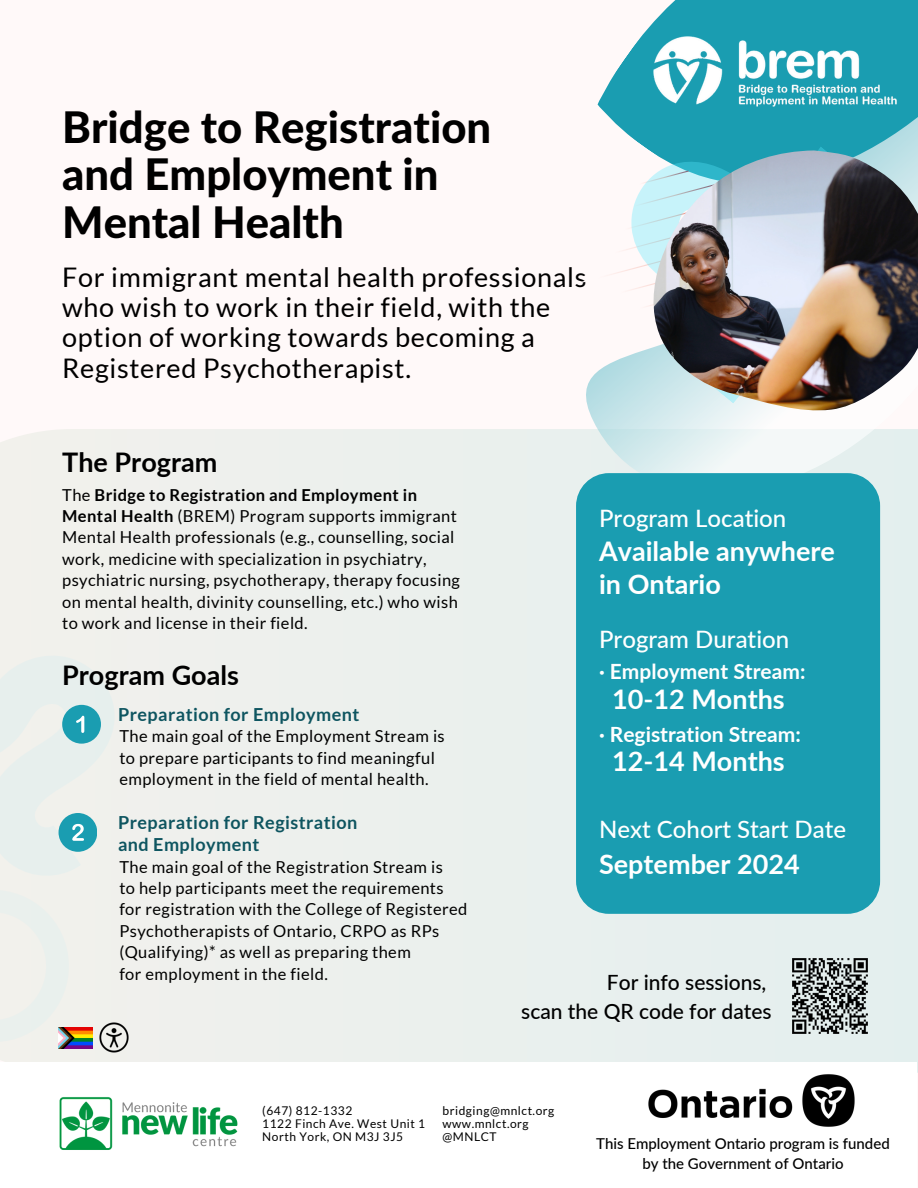
<style>
.page{position:relative;width:918px;height:1188px;background:#fff9f9}
.page>*{position:absolute;margin:0;border:0;box-sizing:border-box;transform-origin:0 0}
.t1{font:800 43.65px/47.2px "Lato Latin";color:#000}
.t2{font:27px/30.3px "Lato";letter-spacing:.025em;color:#000}
.t3{font:700 27px/33.2px "Lato";color:#fff}
.t4{font:700 27px "Lato";color:#000}
.t5{font:500 24px "Lato";color:#fff}
.t6{font:700 21px "Lato";color:#fff}
.t7{font:500 21px/29.2px "Lato";color:#000;text-align:right}
.t8{font:700 18px "Lato";letter-spacing:.025em;color:#0e5560}
.t9{font:16.5px/21.3px "Lato";letter-spacing:.025em;color:#000}
.t10{font:500 15px/20.2px "Lato";color:#000;text-align:center}
.t11{font:12px "Lato";letter-spacing:.045em;color:#000}
.s1{font-weight:700}
</style>
<div class="page">
<div style="left:0;top:429px;width:918px;height:644px;background:#ecf0ed"></div>
<div style="left:0;top:915px;width:78px;height:128px;background:#f1f1ec"></div>
<svg style="left:0;top:586px;width:179px;height:329px;fill:#f0f0ed"></svg>
<div style="left:0;top:1063px;width:917px;height:125px;background:#fff"></div>
<div style="left:62px;top:705px;width:38px;height:38px;background:#1a9db1;border-radius:50%"></div>
<svg style="left:76px;top:716px;width:8px;height:17px"></svg>
<svg style="left:562px;top:404px;width:356px;height:154px;fill:#e8f0ee"></svg>
<div style="left:576px;top:473px;width:304px;height:441px;background:#1a9db1;border-radius:33px"></div>
<div style="left:59px;top:813px;width:38px;height:38px;background:#1a9db1;border-radius:50%"></div>
<svg style="left:72px;top:824px;width:12px;height:17px"></svg>
<img style="left:59px;top:1097px;width:179px;height:53px">
<img style="left:59px;top:1027px;width:33px;height:22px">
<img style="left:97px;top:1021px;width:34px;height:34px">
<img style="left:648px;top:1074px;width:207px;height:53px">
<img style="left:789px;top:955px;width:79px;height:83px">
<svg style="left:614px;top:0;width:304px;height:150px;fill:#1a9db1"></svg>
<svg style="left:586px;top:74px;width:309px;height:330px"></svg>
<img style="left:653px;top:150px;width:265px;height:260px">
<img style="left:651px;top:27px;width:248px;height:88px">
<p class="t1" style="left:62px;top:106px;width:431px">Bridge to Registration and Employment in<br>Mental Health</p>
<p class="t2" style="left:62px;top:261px;width:526px">For immigrant mental health professionals who wish to work in their field, with the option of working towards becoming a Registered Psychotherapist.</p>
<p class="t4" style="left:62px;top:445px;width:157px">The Program</p>
<p class="t9" style="left:62px;top:484px;width:399px">The <span class="s1">Bridge to Registration and Employment in Mental Health</span> (BREM) Program supports immigrant Mental Health professionals (e.g., counselling, social work, medicine with specialization in psychiatry, psychiatric nursing, psychotherapy, therapy focusing on mental health, divinity counselling, etc.) who wish to work and license in their field.</p>
<p class="t4" style="left:62px;top:659px;width:178px">Program Goals</p>
<h2 class="t8" style="left:118px;top:703px;width:243px">Preparation for Employment</h2>
<p class="t9" style="left:119px;top:725px;width:327px">The main goal of the Employment Stream is</p>
<p class="t9" style="left:119px;top:747px;width:317px">to prepare participants to find meaningful</p>
<p class="t9" style="left:119px;top:768px;width:311px">employment in the field of mental health.</p>
<p class="t8" style="left:118px;top:811px;width:241px">Preparation for Registration</p>
<p class="t8" style="left:118px;top:834px;width:143px">and Employment</p>
<p class="t9" style="left:119px;top:856px;width:325px">The main goal of the Registration Stream is</p>
<p class="t9" style="left:119px;top:877px;width:326px">to help participants meet the requirements</p>
<p class="t9" style="left:119px;top:898px;width:350px">for registration with the College of Registered</p>
<p class="t9" style="left:119px;top:920px;width:322px">Psychotherapists of Ontario, CRPO as RPs</p>
<p class="t9" style="left:119px;top:941px;width:293px">(Qualifying)* as well as preparing them</p>
<p class="t9" style="left:119px;top:963px;width:210px">for employment in the field.</p>
<h1 class="t5" style="left:599px;top:503px;width:189px">Program Location</h1>
<h1 class="t3" style="left:599px;top:534px;width:237px">Available anywhere in Ontario</h1>
<h3 class="t5" style="left:599px;top:624px;width:192px">Program Duration</h3>
<p class="t6" style="left:599px;top:658px;width:208px">· Employment Stream:</p>
<h2 class="t3" style="left:612px;top:682px;width:174px">10-12 Months</h2>
<p class="t6" style="left:599px;top:722px;width:203px">· Registration Stream:</p>
<p class="t3" style="left:612px;top:744px;width:174px">12-14 Months</p>
<p class="t5" style="left:599px;top:814px;width:249px">Next Cohort Start Date</p>
<p class="t3" style="left:599px;top:847px;width:202px">September 2024</p>
<p class="t7" style="left:521px;top:967px;width:252px">For info sessions,<br>scan the QR code for dates</p>
<h5 class="t11" style="left:262px;top:1104px;width:91px">(647) 812-1332</h5>
<h2 class="t11" style="left:262px;top:1117px;width:164px">1122 Finch Ave. West Unit 1</h2>
<h5 class="t11" style="left:262px;top:1130px;width:142px">North York, ON M3J 3J5</h5>
<p class="t11" style="left:443px;top:1103px;width:113px">bridging@mnlct.org</p>
<h2 class="t11" style="left:443px;top:1116px;width:88px">www.mnlct.org</h2>
<h4 class="t11" style="left:443px;top:1129px;width:56px">@MNLCT</h4>
<h5 class="t10" style="left:596px;top:1133px;width:295px">This Employment Ontario program is funded by the Government of Ontario</h5>
</div>
